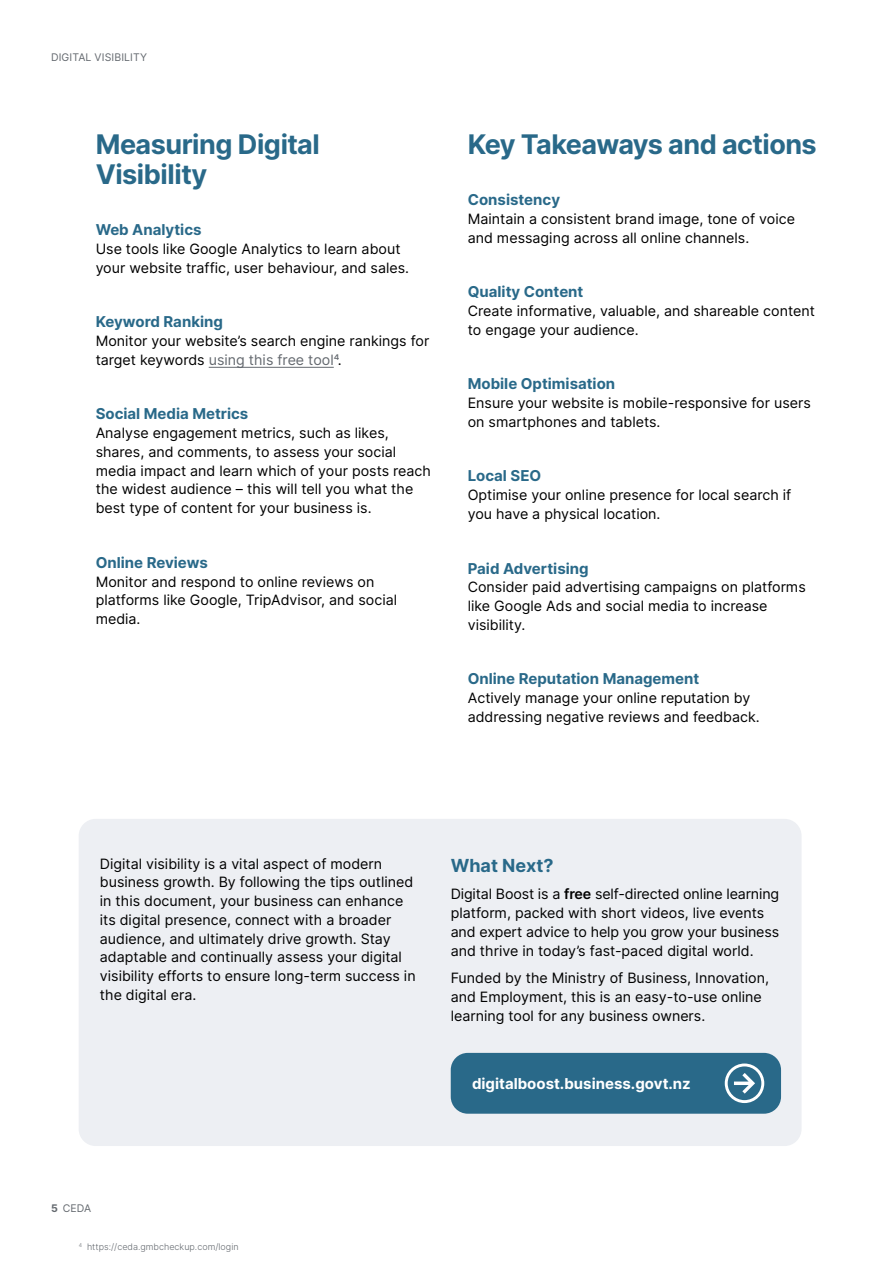
<style>
.page{position:relative;width:893px;height:1263px;background:#fff}
.page>*{position:absolute;margin:0;border:0;box-sizing:border-box;transform-origin:0 0}
.t1{font:700 27px/30px "Inter";letter-spacing:-.02em;color:#296989}
.t2{font:700 18px "Inter";color:#296989}
.t3{font:700 15px "Inter";color:#296989}
.t4{font:700 15px "Inter";color:#fff}
.t5{font:14.25px/18.8px "Inter";color:#000}
.t6{font:10.5px "Inter";letter-spacing:.01em;color:#64696f}
.t7{font:300 9px "Inter";color:#64696f}
.s1{color:#64696f}
.s2{font-weight:600}
.s3{font-weight:700}
</style>
<div class="page">
<hr style="left:209px;top:367px;width:125px;height:1px;background:#64696f">
<div style="left:79px;top:819px;width:722px;height:327px;background:#edeff3;border-radius:17px"></div>
<div style="left:451px;top:1053px;width:330px;height:61px;background:#296989;border-radius:17px"></div>
<svg style="left:725px;top:1063px;width:39px;height:40px"></svg>
<p class="t6" style="left:51px;top:50px;width:97px">DIGITAL VISIBILITY</p>
<h1 class="t1" style="left:96px;top:128px;width:226px">Measuring Digital<br>Visibility</h1>
<p class="t3" style="left:96px;top:219px;width:107px">Web Analytics</p>
<p class="t5" style="left:96px;top:239px;width:315px">Use tools like Google Analytics to learn about your website traffic, user behaviour, and sales.</p>
<p class="t3" style="left:96px;top:311px;width:129px">Keyword Ranking</p>
<p class="t5" style="left:96px;top:331px;width:335px">Monitor your website’s search engine rankings for target keywords <span class="s1">using this free tool4</span>.</p>
<p class="t3" style="left:96px;top:403px;width:154px">Social Media Metrics</p>
<p class="t5" style="left:96px;top:423px;width:337px">Analyse engagement metrics, such as likes, shares, and comments, to assess your social media impact and learn which of your posts reach the widest audience – this will tell you what the best type of content for your business is.</p>
<p class="t3" style="left:96px;top:551px;width:114px">Online Reviews</p>
<p class="t5" style="left:96px;top:572px;width:303px">Monitor and respond to online reviews on platforms like Google, TripAdvisor, and social media.</p>
<h1 class="t1" style="left:468px;top:128px;width:351px">Key Takeaways and actions</h1>
<p class="t3" style="left:468px;top:189px;width:94px">Consistency</p>
<p class="t5" style="left:468px;top:209px;width:329px">Maintain a consistent brand image, tone of voice and messaging across all online channels.</p>
<p class="t3" style="left:468px;top:281px;width:117px">Quality Content</p>
<p class="t5" style="left:468px;top:301px;width:349px">Create informative, valuable, and shareable content to engage your audience.</p>
<p class="t3" style="left:468px;top:373px;width:149px">Mobile Optimisation</p>
<p class="t5" style="left:468px;top:393px;width:345px">Ensure your website is mobile-responsive for users on smartphones and tablets.</p>
<p class="t3" style="left:468px;top:465px;width:75px">Local SEO</p>
<p class="t5" style="left:468px;top:485px;width:325px">Optimise your online presence for local search if you have a physical location.</p>
<p class="t3" style="left:468px;top:557px;width:122px">Paid Advertising</p>
<p class="t5" style="left:468px;top:577px;width:340px">Consider paid advertising campaigns on platforms like Google Ads and social media to increase visibility.</p>
<p class="t3" style="left:468px;top:668px;width:233px">Online Reputation Management</p>
<p class="t5" style="left:468px;top:688px;width:294px">Actively manage your online reputation by addressing negative reviews and feedback.</p>
<p class="t5" style="left:100px;top:854px;width:317px">Digital visibility is a vital aspect of modern business growth. By following the tips outlined in this document, your business can enhance its digital presence, connect with a broader audience, and ultimately drive growth. Stay adaptable and continually assess your digital visibility efforts to ensure long-term success in the digital era.</p>
<p class="t2" style="left:451px;top:852px;width:104px">What Next?</p>
<p class="t5" style="left:451px;top:884px;width:330px">Digital Boost is a <span class="s2">free</span> self-directed online learning platform, packed with short videos, live events and expert advice to help you grow your business and thrive in today’s fast-paced digital world.</p>
<p class="t5" style="left:451px;top:968px;width:320px">Funded by the Ministry of Business, Innovation, and Employment, this is an easy-to-use online learning tool for any business owners.</p>
<p class="t4" style="left:472px;top:1072px;width:220px">digitalboost.business.govt.nz</p>
<p class="t6" style="left:51px;top:1200px;width:42px"><span class="s3">5</span> CEDA</p>
<p class="t7" style="left:79px;top:1240px;width:161px"><sup>4</sup> https://ceda.gmbcheckup.com/login</p>
</div>
